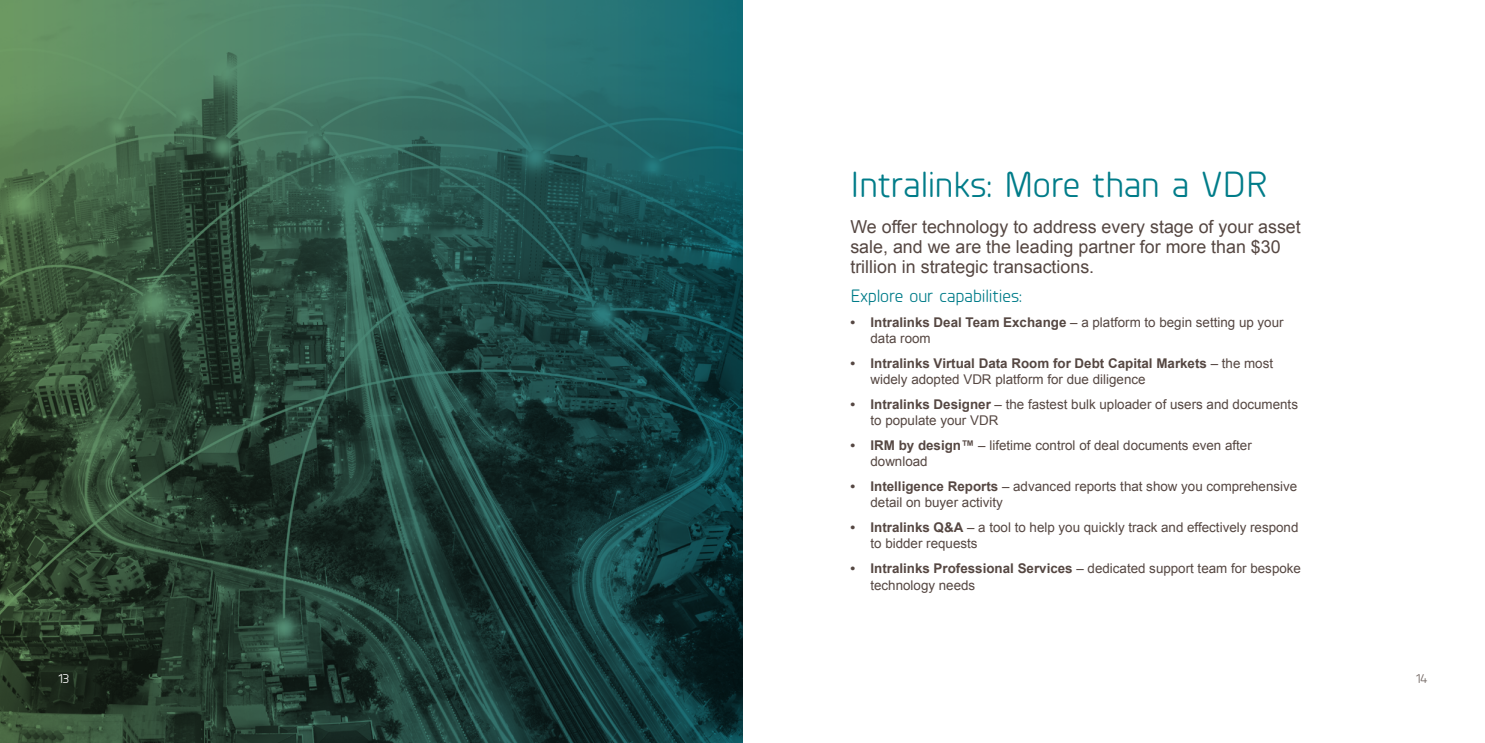
<style>
.page{position:relative;width:1485px;height:743px;background:#fff}
.page>*{position:absolute;margin:0;border:0;box-sizing:border-box;transform-origin:0 0}
.t1{font:36.25px "Planer";color:#007c89}
.t2{font:17.88px/20.1px "Arial";color:#554742}
.t3{font:17.88px "Planer";color:#007c89}
.t4{font:13.38px/16px "Arial";color:#554742}
.t5{font:700 13.38px/16px "Arial";color:#554742}
.t6{font:13.38px "Planer";color:#fff}
.t7{font:13.38px "Planer";color:#736864}
.s1{font-weight:700}
.s2{font-weight:400}
</style>
<div class="page">
<img style="left:0;top:0;width:742px;height:742px">
<h1 class="t1" style="left:850px;top:160px;width:419px">Intralinks: More than a VDR</h1>
<h2 class="t2" style="left:850px;top:217px;width:452px">We offer technology to address every stage of your asset sale, and we are the leading partner for more than $30 trillion in strategic transactions.</h2>
<h2 class="t3" style="left:850px;top:284px;width:173px">Explore our capabilities:</h2>
<p class="t4" style="left:870px;top:314px;width:415px;text-indent:-20px"><span class="s1">• Intralinks Deal Team Exchange</span> – a platform to begin setting up your data room</p>
<p class="t5" style="left:870px;top:356px;width:404px;text-indent:-20px">• Intralinks Virtual Data Room for Debt Capital Markets <span class="s2">– the most widely adopted VDR platform for due diligence</span></p>
<p class="t4" style="left:870px;top:396px;width:429px;text-indent:-20px"><span class="s1">• Intralinks Designer</span> – the fastest bulk uploader of users and documents to populate your VDR</p>
<p class="t4" style="left:870px;top:437px;width:383px;text-indent:-20px"><span class="s1">• IRM by design™</span> – lifetime control of deal documents even after download</p>
<p class="t4" style="left:870px;top:478px;width:428px;text-indent:-20px"><span class="s1">• Intelligence Reports</span> – advanced reports that show you comprehensive detail on buyer activity</p>
<p class="t4" style="left:870px;top:519px;width:430px;text-indent:-20px"><span class="s1">• Intralinks Q&amp;A</span> – a tool to help you quickly track and effectively respond to bidder requests</p>
<p class="t4" style="left:870px;top:561px;width:432px;text-indent:-20px"><span class="s1">• Intralinks Professional Services</span> – dedicated support team for bespoke technology needs</p>
<p class="t6" style="left:58px;top:669px;width:13px">13</p>
<p class="t7" style="left:1416px;top:669px;width:14px">14</p>
</div>
